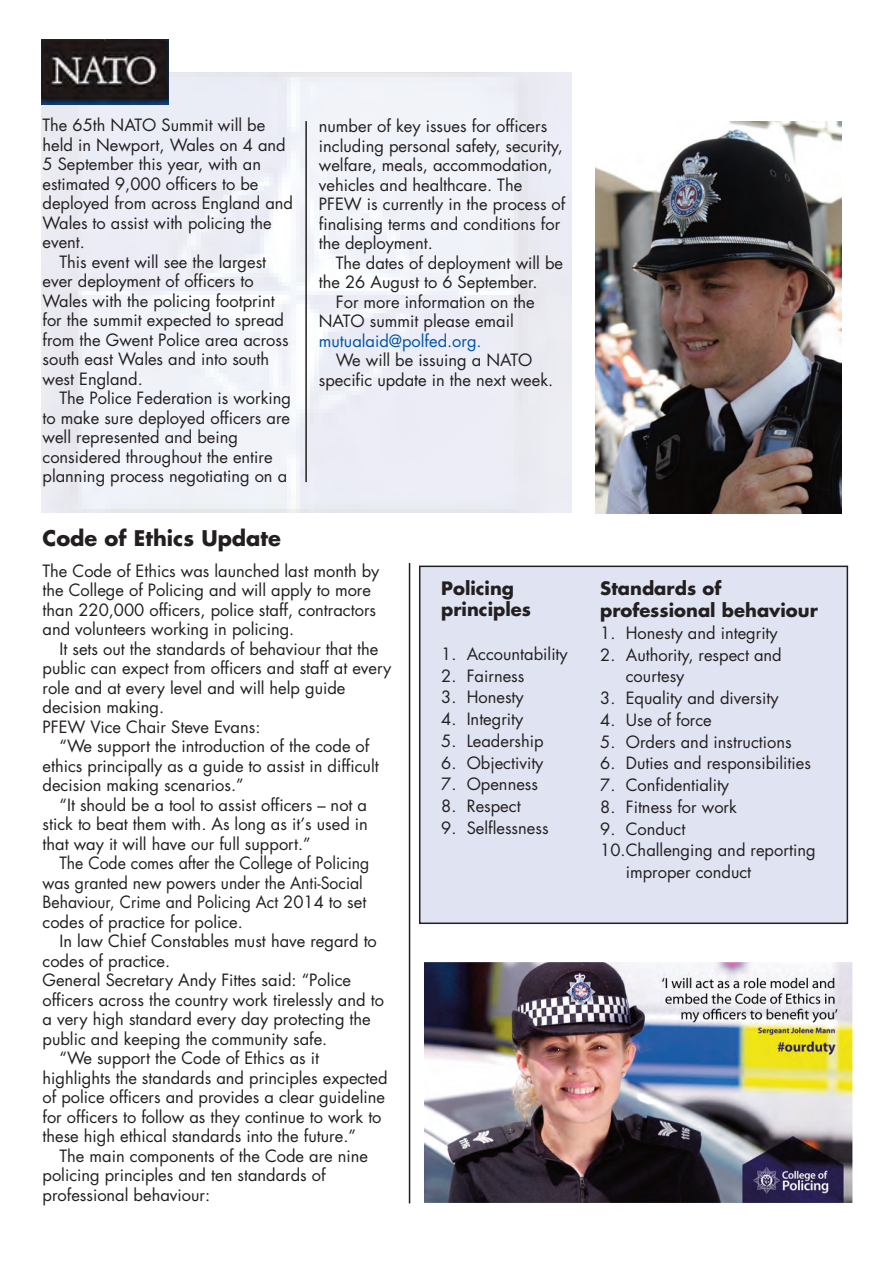
<style>
.page{position:relative;width:893px;height:1263px;background:#fff}
.page>*{position:absolute;margin:0;border:0;box-sizing:border-box;transform-origin:0 0}
.t1{font:700 21px "Futura";color:#231f20}
.t2{font:700 18px/21.8px "Futura";color:#231f20}
.t3{font:16.5px/19.5px "Futura";color:#231f20}
.t4{font:16.5px/19.5px "Futura";color:#231f20;scale:.96 1}
.t5{font:16.5px "Futura";color:#0155a5}
</style>
<div class="page">
<img style="left:42px;top:72px;width:530px;height:441px">
<hr style="left:305px;top:121px;width:2px;height:361px;background:#231f20">
<img style="left:595px;top:121px;width:247px;height:392px">
<img style="left:41px;top:39px;width:127px;height:65px">
<hr style="left:409px;top:563px;width:1px;height:640px;background:#231f20">
<div style="left:420px;top:566px;width:427px;height:357px;background:#e0e4f2"></div>
<div style="left:419px;top:566px;width:429px;height:358px;border:2px solid #231f20"></div>
<img style="left:425px;top:963px;width:426px;height:239px">
<div style="left:421px;top:959px;width:434px;height:247px;border:3px solid #fff"></div>
<p class="t3" style="left:43px;top:117px;width:224px">The 65th NATO Summit will be</p>
<p class="t3" style="left:43px;top:136px;width:245px">held in Newport, Wales on 4 and</p>
<p class="t3" style="left:43px;top:156px;width:220px">5 September this year, with an</p>
<p class="t3" style="left:43px;top:175px;width:217px">estimated 9,000 officers to be</p>
<p class="t3" style="left:43px;top:195px;width:252px">deployed from across England and</p>
<p class="t3" style="left:43px;top:214px;width:231px">Wales to assist with policing the</p>
<p class="t3" style="left:43px;top:234px;width:44px">event.</p>
<p class="t3" style="left:60px;top:253px;width:208px">This event will see the largest</p>
<p class="t3" style="left:43px;top:273px;width:213px">ever deployment of officers to</p>
<p class="t3" style="left:43px;top:292px;width:234px">Wales with the policing footprint</p>
<p class="t3" style="left:43px;top:312px;width:243px">for the summit expected to spread</p>
<p class="t3" style="left:43px;top:331px;width:248px">from the Gwent Police area across</p>
<p class="t3" style="left:43px;top:351px;width:228px">south east Wales and into south</p>
<p class="t3" style="left:43px;top:370px;width:102px">west England.</p>
<p class="t3" style="left:60px;top:390px;width:233px">The Police Federation is working</p>
<p class="t3" style="left:43px;top:409px;width:249px">to make sure deployed officers are</p>
<p class="t3" style="left:43px;top:429px;width:197px">well represented and being</p>
<p class="t3" style="left:43px;top:448px;width:232px">considered throughout the entire</p>
<p class="t3" style="left:43px;top:468px;width:246px">planning process negotiating on a</p>
<p class="t1" style="left:43px;top:529px;width:240px">Code of Ethics Update</p>
<p class="t3" style="left:319px;top:118px;width:248px">number of key issues for officers including personal safety, security, welfare, meals, accommodation, vehicles and healthcare. The<br>PFEW is currently in the process of finalising terms and conditions for the deployment.</p>
<p class="t3" style="left:336px;top:254px;width:229px">The dates of deployment will be</p>
<p class="t3" style="left:319px;top:274px;width:220px">the 26 August to 6 September.</p>
<p class="t3" style="left:336px;top:293px;width:200px">For more information on the</p>
<p class="t3" style="left:319px;top:313px;width:196px">NATO summit please email</p>
<p class="t5" style="left:319px;top:333px;width:164px">mutualaid@polfed.org.</p>
<p class="t3" style="left:319px;top:352px;width:236px;text-align:center">We will be issuing a NATO specific update in the next week.</p>
<p class="t3" style="left:43px;top:562px;width:338px">The Code of Ethics was launched last month by the College of Policing and will apply to more than 220,000 officers, police staff, contractors and volunteers working in policing.</p>
<p class="t3" style="left:43px;top:640px;width:350px;text-indent:17px">It sets out the standards of behaviour that the public can expect from officers and staff at every role and at every level and will help guide decision making.<br>PFEW Vice Chair Steve Evans:</p>
<p class="t3" style="left:43px;top:738px;width:338px;text-indent:17px">“We support the introduction of the code of ethics principally as a guide to assist in difficult decision making scenarios.”</p>
<p class="t3" style="left:43px;top:796px;width:327px;text-align:justify;text-indent:17px">“It should be a tool to assist officers – not a stick to beat them with. As long as it’s used in that way it will have our full support.”</p>
<p class="t4" style="left:43px;top:855px;width:342px;text-indent:17px">The Code comes after the College of Policing was granted new powers under the Anti-Social Behaviour, Crime and Policing Act 2014 to set codes of practice for police.</p>
<p class="t3" style="left:60px;top:933px;width:319px">In law Chief Constables must have regard to</p>
<p class="t3" style="left:43px;top:952px;width:129px">codes of practice.</p>
<p class="t3" style="left:43px;top:972px;width:310px">General Secretary Andy Fittes said: “Police</p>
<p class="t3" style="left:43px;top:991px;width:343px">officers across the country work tirelessly and to</p>
<p class="t3" style="left:43px;top:1011px;width:330px">a very high standard every day protecting the</p>
<p class="t3" style="left:43px;top:1030px;width:286px">public and keeping the community safe.</p>
<p class="t3" style="left:60px;top:1050px;width:261px">“We support the Code of Ethics as it</p>
<p class="t3" style="left:43px;top:1069px;width:346px">highlights the standards and principles expected</p>
<p class="t3" style="left:43px;top:1089px;width:344px">of police officers and provides a clear guideline</p>
<p class="t3" style="left:43px;top:1108px;width:341px">for officers to follow as they continue to work to</p>
<p class="t3" style="left:43px;top:1128px;width:315px">these high ethical standards into the future.”</p>
<p class="t3" style="left:60px;top:1147px;width:310px">The main components of the Code are nine</p>
<p class="t3" style="left:43px;top:1167px;width:285px">policing principles and ten standards of</p>
<p class="t3" style="left:43px;top:1186px;width:169px">professional behaviour:</p>
<p class="t2" style="left:441px;top:579px;width:91px">Policing principles</p>
<p class="t3" style="left:441px;top:645px;width:128px">1. Accountability</p>
<p class="t3" style="left:441px;top:667px;width:85px">2. Fairness</p>
<p class="t3" style="left:441px;top:689px;width:84px">3. Honesty</p>
<p class="t3" style="left:441px;top:711px;width:84px">4. Integrity</p>
<p class="t3" style="left:441px;top:732px;width:104px">5. Leadership</p>
<p class="t3" style="left:441px;top:754px;width:104px">6. Objectivity</p>
<p class="t3" style="left:441px;top:776px;width:98px">7. Openness</p>
<p class="t3" style="left:441px;top:798px;width:81px">8. Respect</p>
<p class="t3" style="left:441px;top:819px;width:109px">9. Selflessness</p>
<p class="t2" style="left:600px;top:579px;width:219px">Standards of professional behaviour</p>
<p class="t3" style="left:600px;top:624px;width:179px">1. Honesty and integrity</p>
<p class="t3" style="left:626px;top:645px;width:158px;line-height:21.8px;text-indent:-25px">2. Authority, respect and courtesy</p>
<p class="t3" style="left:600px;top:690px;width:180px">3. Equality and diversity</p>
<p class="t3" style="left:600px;top:711px;width:113px">4. Use of force</p>
<p class="t3" style="left:600px;top:733px;width:193px">5. Orders and instructions</p>
<p class="t3" style="left:600px;top:755px;width:212px">6. Duties and responsibilities</p>
<p class="t3" style="left:600px;top:777px;width:130px">7. Confidentiality</p>
<p class="t3" style="left:600px;top:798px;width:138px">8. Fitness for work</p>
<p class="t3" style="left:600px;top:820px;width:87px">9. Conduct</p>
<p class="t3" style="left:600px;top:842px;width:217px">10.Challenging and reporting</p>
<p class="t3" style="left:626px;top:864px;width:127px">improper conduct</p>
</div>
